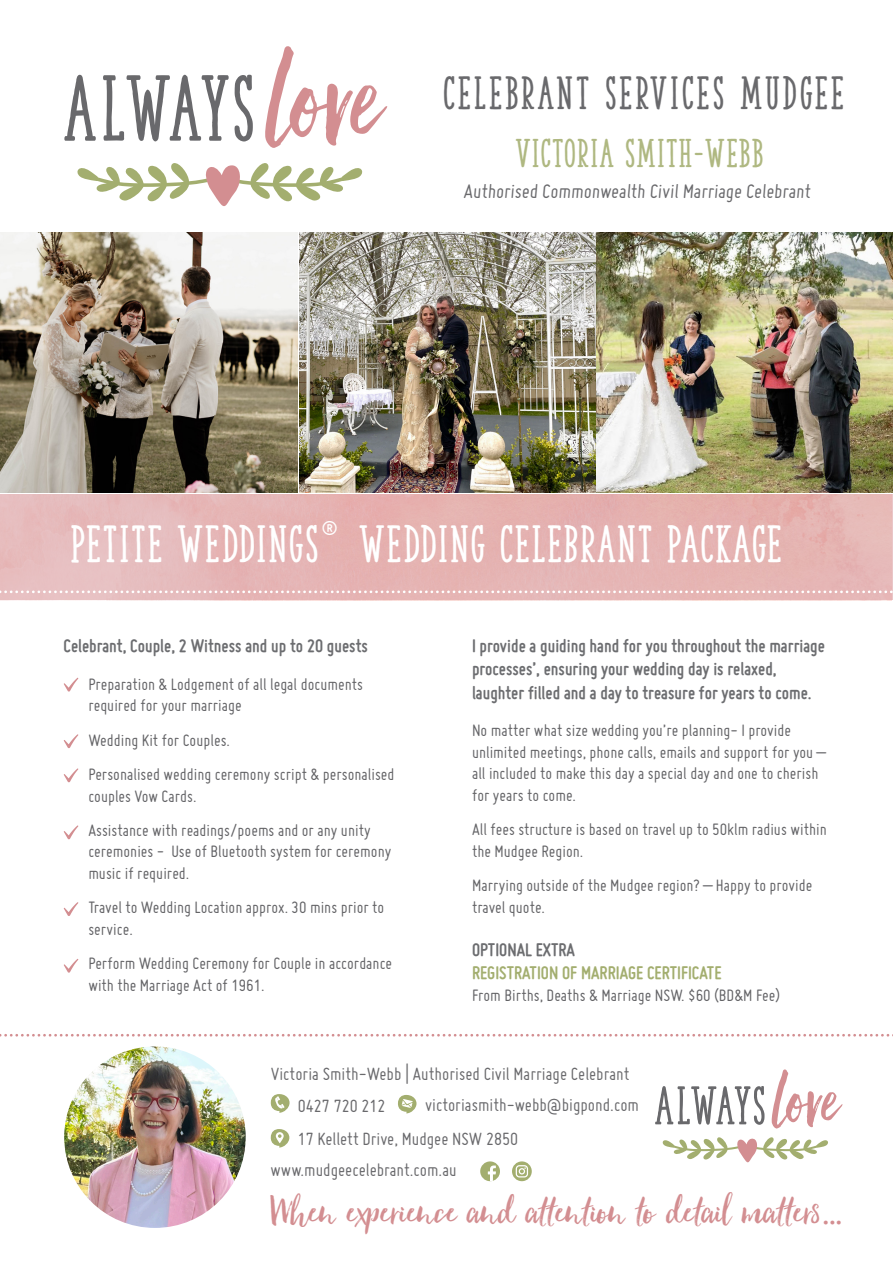
<style>
.page{position:relative;width:893px;height:1263px;background:#fff}
.page>*{position:absolute;margin:0;border:0;box-sizing:border-box;transform-origin:0 0}
.t1{font:149.4px "Hello Beautiful";color:#d38e91}
.t2{font:86.85px "The Serif Hand Extrablack";color:#69696c}
.t3{font:86.7px "Hello Beautiful";color:#d38e91}
.t4{font:50.4px "The Serif Hand Extrablack";color:#69696c}
.t5{font:48.9px "The Serif Hand Extrablack";letter-spacing:.05em;color:#fff}
.t6{font:48.45px "Hello Beautiful Alternates";color:#d38e91}
.t7{font:43.5px "The Serif Hand Extrablack";letter-spacing:.08em;color:#69696c}
.t8{font:37.5px "The Serif Hand Extrablack";letter-spacing:.05em;color:#afb881}
.t9{font:22.05px "Miso";color:#fff}
.t10{font:21.3px "Miso";color:#69696c}
.t11{font:700 19.5px/23.4px "Miso";color:#6c6d70}
.t12{font:700 19.5px/23.4px "Miso";color:#a3ae6f}
.t13{font:19.35px "Miso";color:#69696c}
.t14{font:18px/21.6px "Miso";color:#636366}
.s1{color:#6c6d70}
.s2{font-family:"Brandon Grotesque";font-weight:300}
</style>
<div class="page">
<img style="left:0;top:232px;width:595px;height:260px">
<img style="left:597px;top:232px;width:296px;height:260px">
<svg style="left:77px;top:163px;width:286px;height:43px"></svg>
<svg style="left:64px;top:678px;width:14px;height:13px"></svg>
<svg style="left:64px;top:734px;width:14px;height:14px"></svg>
<svg style="left:64px;top:825px;width:14px;height:14px"></svg>
<svg style="left:64px;top:768px;width:14px;height:14px"></svg>
<svg style="left:64px;top:902px;width:14px;height:14px"></svg>
<svg style="left:64px;top:959px;width:14px;height:14px"></svg>
<svg style="left:662px;top:1137px;width:166px;height:25px"></svg>
<svg style="left:398px;top:1095px;width:18px;height:18px"></svg>
<svg style="left:271px;top:1094px;width:19px;height:19px"></svg>
<svg style="left:271px;top:1129px;width:18px;height:18px"></svg>
<div style="left:480px;top:1161px;width:20px;height:20px;background:#a3ae6f;border-radius:50%"></div>
<svg style="left:488px;top:1165px;width:8px;height:16px"></svg>
<svg style="left:512px;top:1161px;width:20px;height:20px"></svg>
<svg style="left:516px;top:1165px;width:12px;height:12px"></svg>
<svg style="left:0;top:1034px;width:893px;height:2px"></svg>
<div style="left:0;top:494px;width:893px;height:106px;background:linear-gradient(to right,#e6babb,#e5b1ae)"></div>
<svg style="left:0;top:590px;width:893px;height:3px"></svg>
<img style="left:64px;top:1046px;width:182px;height:182px;border-radius:91px">
<p class="t2" style="left:64px;top:56px;width:192px">ALWAYS</p>
<p class="t1" style="left:265px;top:16px;width:118px">love</p>
<p class="t7" style="left:443px;top:67px;width:401px">CELEBRANT SERVICES MUDGEE</p>
<p class="t8" style="left:516px;top:131px;width:249px">VICTORIA SMITH-WEBB</p>
<p class="t10" style="left:464px;top:180px;width:350px">Authorised Commonwealth Civil Marriage Celebrant</p>
<p class="t9" style="left:322px;top:516px;width:17px">®</p>
<p class="t5" style="left:71px;top:514px;width:712px">PETITE WEDDINGS WEDDING CELEBRANT PACKAGE</p>
<p class="t11" style="left:63px;top:634px;width:306px">Celebrant, Couple, 2 Witness and up to 20 guests</p>
<p class="t14" style="left:88px;top:673px;width:276px">Preparation &amp; Lodgement of all legal documents required for your marriage</p>
<p class="t14" style="left:88px;top:729px;width:143px">Wedding Kit for Couples.</p>
<p class="t14" style="left:88px;top:763px;width:308px">Personalised wedding ceremony script &amp; personalised couples Vow Cards.</p>
<p class="t14" style="left:88px;top:819px;width:305px">Assistance with readings/poems and or any unity ceremonies - Use of Bluetooth system for ceremony music if required.</p>
<p class="t14" style="left:88px;top:896px;width:298px">Travel to Wedding Location approx. 30 mins prior to service.</p>
<p class="t14" style="left:88px;top:952px;width:305px">Perform Wedding Ceremony for Couple in accordance with the Marriage Act of 1961.</p>
<p class="t11" style="left:472px;top:634px;width:354px">I provide a guiding hand for you throughout the marriage processes’, ensuring your wedding day is relaxed, laughter filled and a day to treasure for years to come.</p>
<p class="t14" style="left:472px;top:719px;width:355px">No matter what size wedding you’re planning- I provide unlimited meetings, phone calls, emails and support for you – all included to make this day a special day and one to cherish for years to come.</p>
<p class="t14" style="left:472px;top:818px;width:356px">All fees structure is based on travel up to 50klm radius within the Mudgee Region.</p>
<p class="t14" style="left:472px;top:874px;width:342px">Marrying outside of the Mudgee region? – Happy to provide travel quote.</p>
<p class="t12" style="left:472px;top:937px;width:251px"><span class="s1">OPTIONAL EXTRA<br></span>REGISTRATION OF MARRIAGE CERTIFICATE</p>
<p class="t14" style="left:472px;top:984px;width:310px">From Births, Deaths &amp; Marriage NSW. $60 (BD&amp;M Fee)</p>
<p class="t13" style="left:271px;top:1063px;width:360px">Victoria Smith-Webb | Authorised Civil Marriage Celebrant</p>
<p class="t13" style="left:298px;top:1095px;width:89px">0427 720 212</p>
<p class="t13" style="left:425px;top:1094px;width:216px">victoriasmith-webb@bigpond.com</p>
<p class="t13" style="left:298px;top:1128px;width:222px">17 Kellett Drive, Mudgee NSW 2850</p>
<p class="t13" style="left:271px;top:1159px;width:188px">www.mudgeecelebrant.com.au</p>
<p class="t3" style="left:772px;top:1052px;width:69px">love</p>
<p class="t4" style="left:655px;top:1075px;width:112px">ALWAYS</p>
<p class="t6" style="left:271px;top:1189px;width:575px">When experience and attention to detail matters<span class="s2">...</span></p>
</div>
